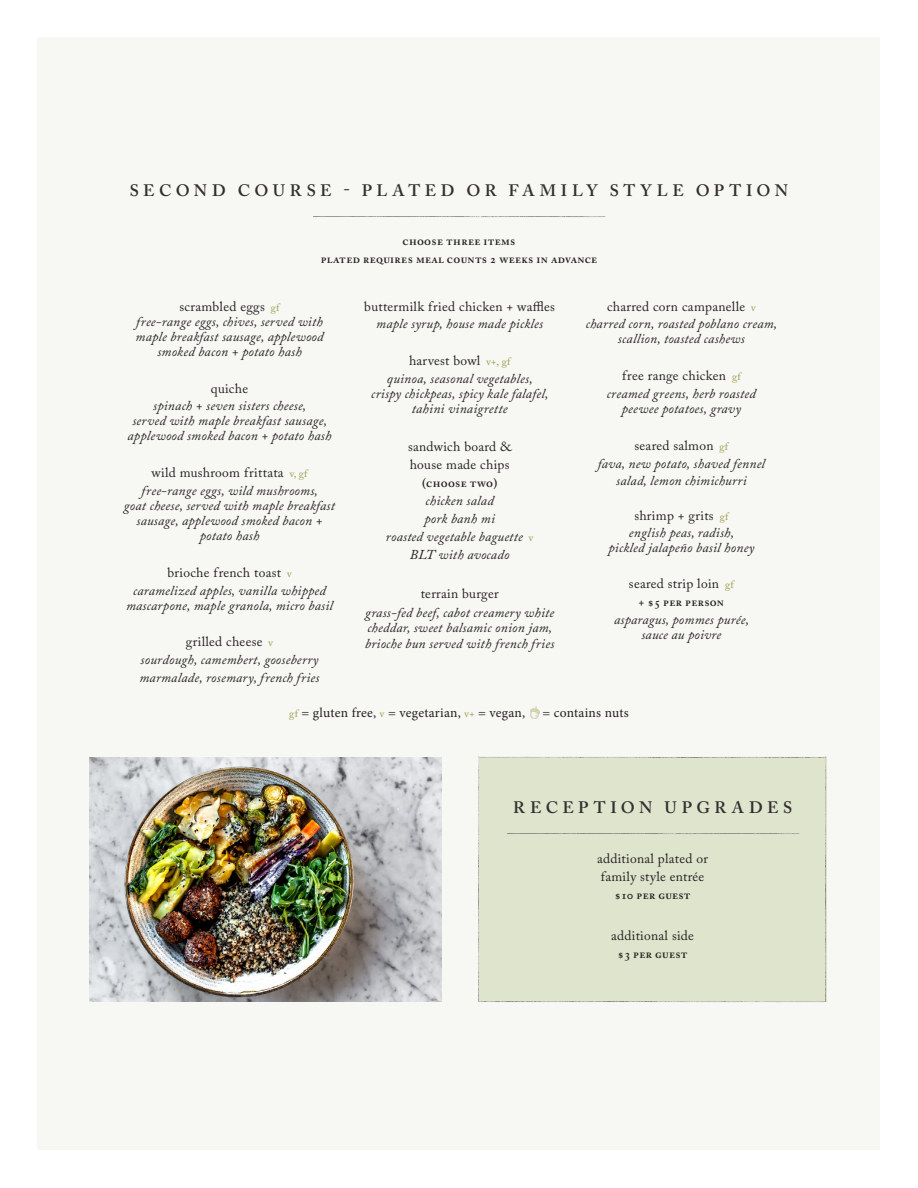
<style>
.page{position:relative;width:918px;height:1188px;background:#fff}
.page>*{position:absolute;margin:0;border:0;box-sizing:border-box;transform-origin:0 0}
.t1{font:600 16.5px "Adobe Caslon Pro";letter-spacing:.275em;color:#312f30}
.food_description{font:italic 13.5px/15px "Adobe Caslon Pro";letter-spacing:.02em;color:#231f20;text-align:center}
.food_description-2{font:13.5px/18px "Adobe Caslon Pro";letter-spacing:.02em;color:#231f20}
.t2{font:13.5px "Minion Pro";letter-spacing:.015em;color:#231f20}
.Paragraph_Style_1{font:13.5px "Adobe Caslon Pro";letter-spacing:.02em;color:#231f20}
.food_description-3{font:600 12px/18px "Adobe Caslon Pro";letter-spacing:.025em;color:#231f20;text-align:center}
.s1{font-style:normal}
.s2{font-style:normal;font-size:10.5px;color:#999d46}
.s3{font-size:10.5px;color:#999d46}
.s4{font-family:"Adobe Caslon Pro";font-size:10.5px;color:#999d46}
</style>
<div class="page">
<div style="left:38px;top:38px;width:842px;height:1112px;background:#f7f7f4"></div>
<img style="left:313px;top:216px;width:292px;height:1px">
<img style="left:89px;top:757px;width:353px;height:245px">
<div style="left:479px;top:757px;width:348px;height:245px;background:#dfe4cd"></div>
<img style="left:482px;top:756px;width:344px;height:2px">
<img style="left:824px;top:757px;width:3px;height:242px">
<img style="left:478px;top:757px;width:4px;height:245px">
<img style="left:479px;top:999px;width:347px;height:4px">
<img style="left:507px;top:833px;width:292px;height:1px">
<img style="left:530px;top:707px;width:10px;height:12px">
<p class="t1" style="left:130px;top:180px;width:660px">SECOND COURSE - PLATED OR FAMILY STYLE OPTION</p>
<p class="food_description-3" style="left:321px;top:232px;width:278px">choose three items<br>plated requires meal counts 2 weeks in advance</p>
<p class="food_description" style="left:136px;top:299px;width:189px"><span class="s1">scrambled eggs</span> <span class="s2">gf<br></span>free-range eggs, chives, served with maple breakfast sausage, applewood smoked bacon + potato hash</p>
<p class="food_description-2" style="left:211px;top:379px;width:39px">quiche</p>
<p class="food_description" style="left:128px;top:398px;width:205px">spinach + seven sisters cheese,<br>served with maple breakfast sausage, applewood smoked bacon + potato hash</p>
<p class="food_description-2" style="left:152px;top:464px;width:157px">wild mushroom frittata <span class="s3">v, gf</span></p>
<p class="food_description" style="left:124px;top:483px;width:213px">free-range eggs, wild mushrooms,<br>goat cheese, served with maple breakfast sausage, applewood smoked bacon + potato hash</p>
<p class="food_description-2" style="left:167px;top:563px;width:126px">brioche french toast <span class="s3">v</span></p>
<p class="food_description" style="left:126px;top:582px;width:209px">caramelized apples, vanilla whipped mascarpone, maple granola, micro basil</p>
<p class="food_description-2" style="left:186px;top:633px;width:89px">grilled cheese <span class="s3">v</span></p>
<p class="food_description" style="left:141px;top:652px;width:179px">sourdough, camembert, gooseberry</p>
<p class="food_description" style="left:139px;top:670px;width:182px">marmalade, rosemary, french fries</p>
<p class="Paragraph_Style_1" style="left:364px;top:298px;width:192px">buttermilk fried chicken + waffles</p>
<p class="food_description" style="left:376px;top:316px;width:168px">maple syrup, house made pickles</p>
<p class="food_description-2" style="left:409px;top:352px;width:103px">harvest bowl <span class="s3">v+, gf</span></p>
<p class="food_description" style="left:371px;top:371px;width:179px">quinoa, seasonal vegetables, crispy chickpeas, spicy kale falafel, tahini vinaigrette</p>
<p class="food_description-2" style="left:408px;top:438px;width:105px">sandwich board &amp; house made chips</p>
<p class="food_description-3" style="left:422px;top:474px;width:77px">(choose two)</p>
<p class="food_description" style="left:426px;top:493px;width:70px">chicken salad</p>
<p class="food_description" style="left:425px;top:511px;width:72px">pork banh mi</p>
<p class="food_description" style="left:386px;top:528px;width:149px">roasted vegetable baguette <span class="s2">v</span></p>
<p class="food_description" style="left:410px;top:547px;width:101px">BLT with avocado</p>
<p class="food_description-2" style="left:421px;top:584px;width:79px">terrain burger</p>
<p class="food_description" style="left:365px;top:604px;width:191px;line-height:15.8px;text-align:left">grass-fed beef, cabot creamery white cheddar, sweet balsamic onion jam, brioche bun served with french fries</p>
<p class="food_description-2" style="left:607px;top:297px;width:150px">charred corn campanelle <span class="s3">v</span></p>
<p class="food_description" style="left:586px;top:316px;width:193px">charred corn, roasted poblano cream, scallion, toasted cashews</p>
<p class="food_description-2" style="left:622px;top:367px;width:120px">free range chicken <span class="s3">gf</span></p>
<p class="food_description" style="left:607px;top:386px;width:150px">creamed greens, herb roasted peewee potatoes, gravy</p>
<p class="food_description-2" style="left:635px;top:436px;width:95px">seared salmon <span class="s3">gf</span></p>
<p class="food_description" style="left:598px;top:455px;width:169px">fava, new potato, shaved fennel</p>
<p class="food_description" style="left:616px;top:473px;width:132px">salad, lemon chimichurri</p>
<p class="food_description-2" style="left:634px;top:506px;width:96px">shrimp + grits <span class="s3">gf</span></p>
<p class="food_description" style="left:608px;top:525px;width:148px">english peas, radish,<br>pickled jalapeño basil honey</p>
<p class="food_description-2" style="left:629px;top:575px;width:106px">seared strip loin <span class="s3">gf</span></p>
<p class="food_description-3" style="left:639px;top:593px;width:87px">+ $5 per person</p>
<p class="food_description" style="left:614px;top:612px;width:137px">asparagus, pommes purée, sauce au poivre</p>
<p class="t2" style="left:289px;top:703px;width:238px"><span class="s4">gf</span> = gluten free, <span class="s4">v</span> = vegetarian, <span class="s4">v+</span> = vegan,</p>
<p class="t2" style="left:542px;top:703px;width:88px">= contains nuts</p>
<p class="t1" style="left:513px;top:797px;width:280px">RECEPTION UPGRADES</p>
<p class="food_description-2" style="left:597px;top:849px;width:112px">additional plated or family style entrée</p>
<p class="food_description-3" style="left:615px;top:886px;width:77px">$10 per guest</p>
<p class="food_description-2" style="left:611px;top:927px;width:84px">additional side</p>
<p class="food_description-3" style="left:618px;top:945px;width:71px">$3 per guest</p>
</div>
